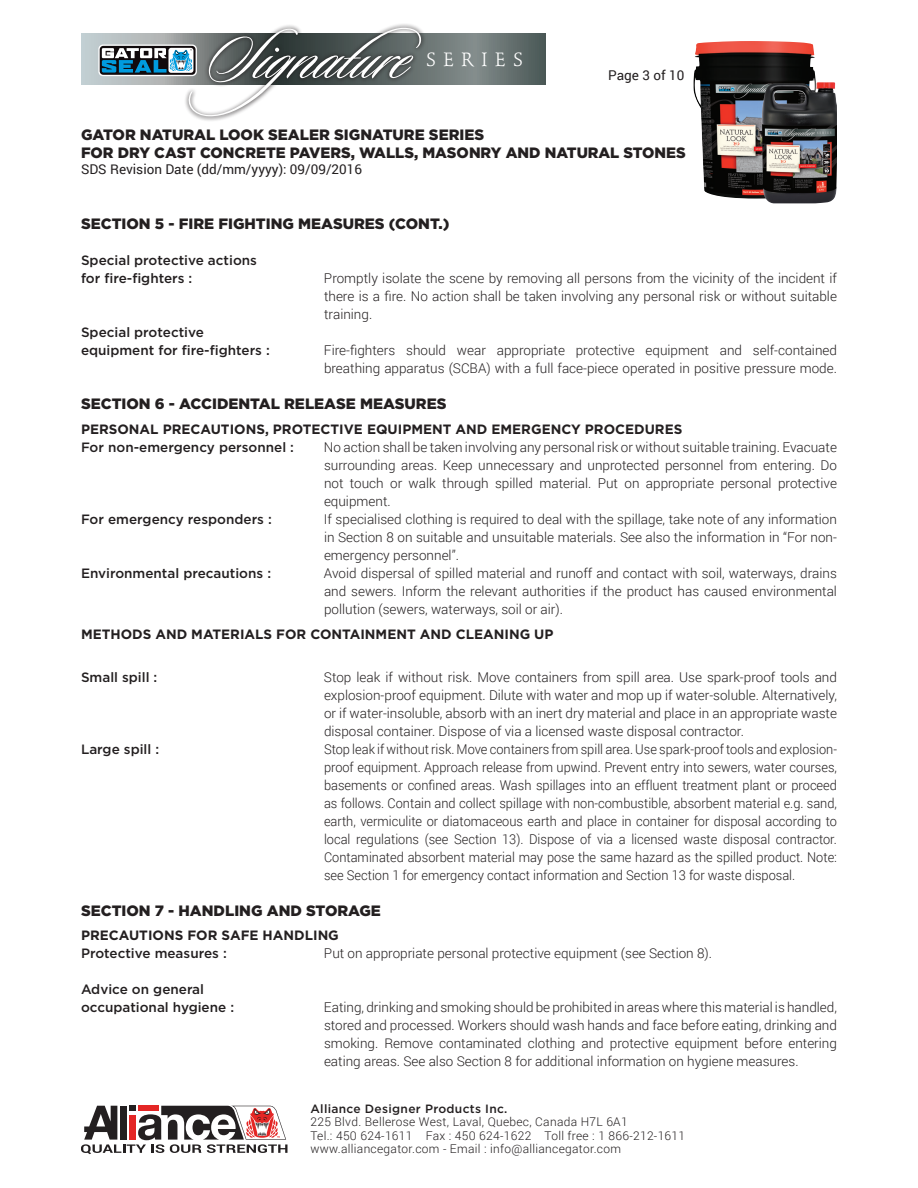
<style>
.page{position:relative;width:918px;height:1188px;background:#fff}
.page>*{position:absolute;margin:0;border:0;box-sizing:border-box;transform-origin:0 0}
.t1{font:74.25px "Sloop Script Three";color:#fff}
.t2{font:19.05px "Stempel Schneidler";letter-spacing:.4em;color:#fff}
.Titre{font:900 15px/18px "Gotham";color:#231f20}
.Texte{font:300 13.5px/18px "Roboto";color:#231f20;text-align:justify}
.Texte-2{font:300 13.5px/18px "Roboto";color:#231f20;text-align:justify;scale:.95 1}
.Texte-3{font:500 13.5px "Gotham";color:#231f20}
.Sous-Titre{font:700 13.5px "Gotham";color:#231f20}
.t3{font:13.5px "Roboto";color:#231f20}
.t4{font:300 12px/13.2px "Roboto";letter-spacing:.025em;color:#231f20}
.t5{font:500 12px "Gotham";letter-spacing:.025em;color:#231f20}
</style>
<div class="page">
<svg style="left:81px;top:1105px;width:206px;height:49px"></svg>
<img style="left:693px;top:41px;width:123px;height:158px">
<img style="left:762px;top:82px;width:75px;height:121px">
<svg style="left:81px;top:33px;width:464px;height:51px;background:#838d8d"></svg>
<div style="left:184px;top:23px;width:242px;height:98px;background:#231f20;opacity:.75"></div>
<svg style="left:98px;top:45px;width:99px;height:31px"></svg>
<svg style="left:100px;top:46px;width:96px;height:29px"></svg>
<svg style="left:102px;top:48px;width:91px;height:25px"></svg>
<h1 class="t1" style="left:206px;top:8px;width:221px">Signature</h1>
<h2 class="t2" style="left:426px;top:49px;width:99px">SERIES</h2>
<p class="t3" style="left:608px;top:66px;width:78px">Page 3 of 10</p>
<p class="Titre" style="left:81px;top:126px;width:606px">GATOR NATURAL LOOK SEALER SIGNATURE SERIES<br>FOR DRY CAST CONCRETE PAVERS, WALLS, MASONRY AND NATURAL STONES</p>
<p class="t3" style="left:81px;top:160px;width:283px">SDS Revision Date (dd/mm/yyyy): 09/09/2016</p>
<p class="Titre" style="left:81px;top:215px;width:370px">SECTION 5 - FIRE FIGHTING MEASURES (CONT.)</p>
<p class="Texte-3" style="left:81px;top:252px;width:178px">Special protective actions</p>
<p class="Texte-3" style="left:81px;top:270px;width:113px">for fire-fighters :</p>
<p class="Texte" style="left:324px;top:269px;width:515px">Promptly isolate the scene by removing all persons from the vicinity of the incident if there is a fire. No action shall be taken involving any personal risk or without suitable training.</p>
<p class="Texte-3" style="left:81px;top:324px;width:124px">Special protective</p>
<p class="Texte-3" style="left:81px;top:342px;width:190px">equipment for fire-fighters :</p>
<p class="Texte" style="left:324px;top:341px;width:515px">Fire-fighters should wear appropriate protective equipment and self-contained breathing apparatus (SCBA) with a full face-piece operated in positive pressure mode.</p>
<p class="Titre" style="left:81px;top:395px;width:367px">SECTION 6 - ACCIDENTAL RELEASE MEASURES</p>
<p class="Sous-Titre" style="left:81px;top:421px;width:603px">PERSONAL PRECAUTIONS, PROTECTIVE EQUIPMENT AND EMERGENCY PROCEDURES</p>
<p class="Texte-3" style="left:81px;top:439px;width:215px">For non-emergency personnel :</p>
<p class="Texte" style="left:324px;top:438px;width:515px">No action shall be taken involving any personal risk or without suitable training. Evacuate surrounding areas. Keep unnecessary and unprotected personnel from entering. Do not touch or walk through spilled material. Put on appropriate personal protective equipment.</p>
<p class="Texte-3" style="left:81px;top:511px;width:192px">For emergency responders :</p>
<p class="Texte" style="left:324px;top:510px;width:515px">If specialised clothing is required to deal with the spillage, take note of any information in Section 8 on suitable and unsuitable materials. See also the information in “For non&shy;emergency personnel”.</p>
<p class="Texte-3" style="left:81px;top:565px;width:192px">Environmental precautions :</p>
<p class="Texte" style="left:324px;top:564px;width:515px">Avoid dispersal of spilled material and runoff and contact with soil, waterways, drains and sewers. Inform the relevant authorities if the product has caused environmental pollution (sewers, waterways, soil or air).</p>
<p class="Sous-Titre" style="left:81px;top:625px;width:474px">METHODS AND MATERIALS FOR CONTAINMENT AND CLEANING UP</p>
<p class="Texte-3" style="left:81px;top:668px;width:78px">Small spill :</p>
<p class="Texte" style="left:324px;top:668px;width:515px">Stop leak if without risk. Move containers from spill area. Use spark-proof tools and explosion-proof equipment. Dilute with water and mop up if water-soluble. Alternatively, or if water-insoluble, absorb with an inert dry material and place in an appropriate waste disposal container. Dispose of via a licensed waste disposal contractor.</p>
<p class="Texte-3" style="left:81px;top:740px;width:80px">Large spill :</p>
<p class="Texte-2" style="left:324px;top:740px;width:542px">Stop leak if without risk. Move containers from spill area. Use spark-proof tools and explosion&shy;proof equipment. Approach release from upwind. Prevent entry into sewers, water courses, basements or confined areas. Wash spillages into an effluent treatment plant or proceed as follows. Contain and collect spillage with non-combustible, absorbent material e.g. sand, earth, vermiculite or diatomaceous earth and place in container for disposal according to local regulations (see Section 13). Dispose of via a licensed waste disposal contractor.<br>Contaminated absorbent material may pose the same hazard as the spilled product. Note: see Section 1 for emergency contact information and Section 13 for waste disposal.</p>
<p class="Titre" style="left:81px;top:901px;width:301px">SECTION 7 - HANDLING AND STORAGE</p>
<p class="Sous-Titre" style="left:81px;top:927px;width:259px">PRECAUTIONS FOR SAFE HANDLING</p>
<p class="Texte-3" style="left:81px;top:945px;width:147px">Protective measures :</p>
<p class="Texte" style="left:324px;top:944px;width:390px">Put on appropriate personal protective equipment (see Section 8).</p>
<p class="Texte-3" style="left:81px;top:981px;width:125px">Advice on general</p>
<p class="Texte-3" style="left:81px;top:999px;width:155px">occupational hygiene :</p>
<p class="Texte" style="left:324px;top:998px;width:515px">Eating, drinking and smoking should be prohibited in areas where this material is handled, stored and processed. Workers should wash hands and face before eating, drinking and smoking. Remove contaminated clothing and protective equipment before entering eating areas. See also Section 8 for additional information on hygiene measures.</p>
<p class="t5" style="left:310px;top:1101px;width:199px">Alliance Designer Products Inc.</p>
<p class="t4" style="left:310px;top:1115px;width:376px">225 Blvd. Bellerose West, Laval, Quebec, Canada H7L 6A1<br>Tel.: 450 624-1611 Fax : 450 624-1622 Toll free : 1 866-212-1611 www.alliancegator.com - Email : info@alliancegator.com</p>
</div>
